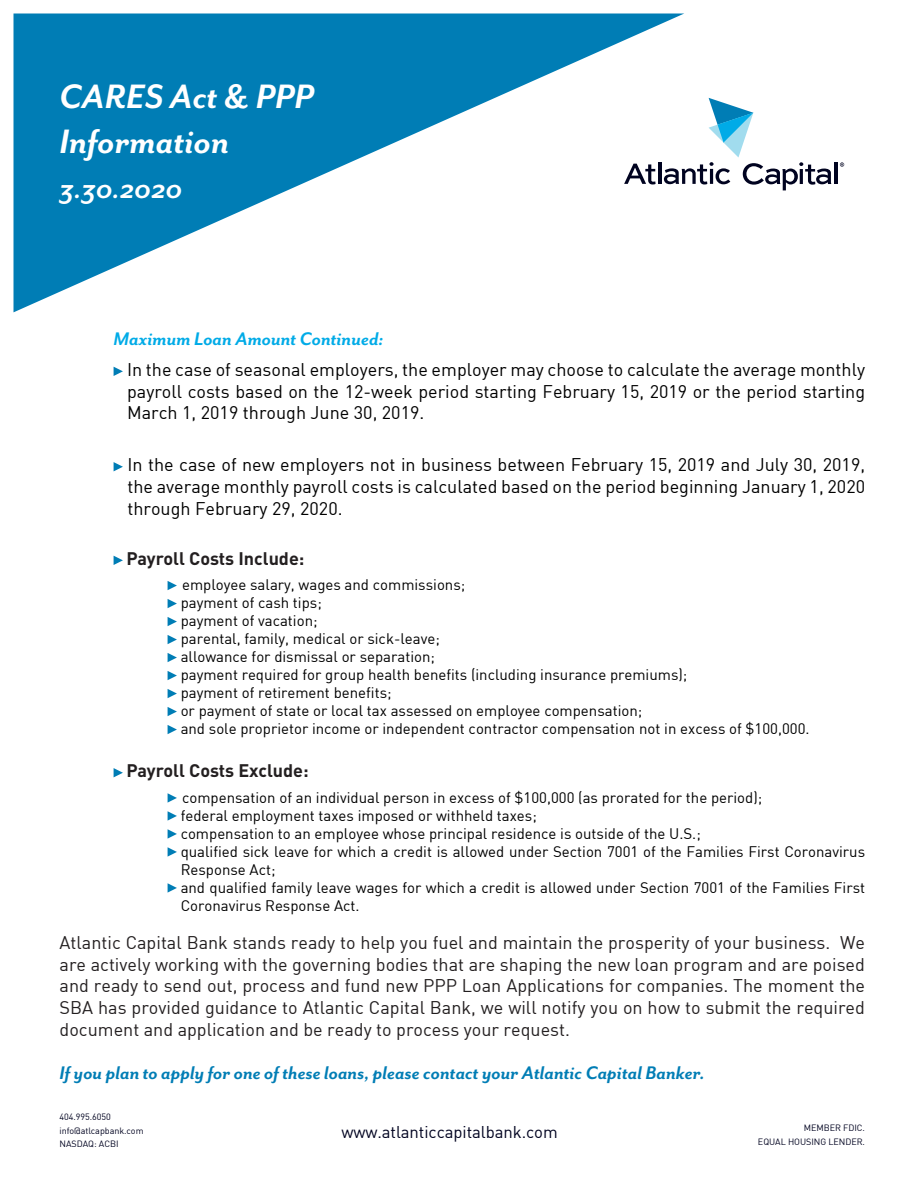
<style>
.page{position:relative;width:918px;height:1188px;background:#fff}
.page>*{position:absolute;margin:0;border:0;box-sizing:border-box;transform-origin:0 0}
.t1{font:italic 700 39px/45px "Mr Eaves San OT";color:#fff}
.t2{font:italic 700 30px "Mr Eaves San OT";color:#fff}
.t3{font:italic 700 21px "Mr Eaves San OT";color:#007db5}
.t4{font:italic 700 21px "Mr Eaves San OT";color:#00abe7}
.t5{font:18px/21.6px "DIN";color:#231f20;text-align:justify}
.t6{font:18px/21.6px "DIN";color:#000;text-align:justify}
.t7{font:700 18px "DINOT";color:#231f20}
.t8{font:16.65px "DIN";letter-spacing:-.005em;color:#000320}
.t9{font:15px/18px "DIN";color:#000}
.t10{font:9px "DIN";letter-spacing:-.005em;color:#000320}
</style>
<div class="page">
<svg style="left:14px;top:14px;width:669px;height:298px;fill:#007db5"></svg>
<svg style="left:114px;top:367px;width:9px;height:9px"></svg>
<svg style="left:114px;top:462px;width:9px;height:9px"></svg>
<svg style="left:114px;top:556px;width:9px;height:9px"></svg>
<svg style="left:168px;top:581px;width:9px;height:9px"></svg>
<svg style="left:168px;top:599px;width:9px;height:9px"></svg>
<svg style="left:168px;top:617px;width:9px;height:9px"></svg>
<svg style="left:168px;top:635px;width:9px;height:9px"></svg>
<svg style="left:168px;top:653px;width:9px;height:9px"></svg>
<svg style="left:168px;top:671px;width:9px;height:9px"></svg>
<svg style="left:168px;top:689px;width:9px;height:9px"></svg>
<svg style="left:168px;top:707px;width:9px;height:9px"></svg>
<svg style="left:168px;top:725px;width:9px;height:9px"></svg>
<svg style="left:114px;top:768px;width:9px;height:9px"></svg>
<svg style="left:168px;top:793px;width:9px;height:10px"></svg>
<svg style="left:168px;top:811px;width:9px;height:10px"></svg>
<svg style="left:168px;top:829px;width:9px;height:10px"></svg>
<svg style="left:168px;top:847px;width:9px;height:10px"></svg>
<svg style="left:168px;top:883px;width:9px;height:10px"></svg>
<svg style="left:624px;top:164px;width:32px;height:21px"></svg>
<hr style="left:658px;top:162px;width:4px;height:22px;background:#000320">
<hr style="left:834px;top:162px;width:4px;height:22px;background:#000320">
<svg style="left:664px;top:98px;width:167px;height:92px"></svg>
<svg style="left:840px;top:162px;width:4px;height:5px"></svg>
<p class="t1" style="left:60px;top:74px;width:256px">CARES Act &amp; PPP<br>Information</p>
<p class="t2" style="left:60px;top:173px;width:124px">3.30.2020</p>
<p class="t4" style="left:114px;top:328px;width:272px">Maximum Loan Amount Continued:</p>
<p class="t6" style="left:127px;top:358px;width:740px">In the case of seasonal employers, the employer may choose to calculate the average monthly payroll costs based on the 12-week period starting February 15, 2019 or the period starting March 1, 2019 through June 30, 2019.</p>
<p class="t6" style="left:127px;top:454px;width:739px">In the case of new employers not in business between February 15, 2019 and July 30, 2019, the average monthly payroll costs is calculated based on the period beginning January 1, 2020 through February 29, 2020.</p>
<p class="t7" style="left:126px;top:547px;width:180px">Payroll Costs Include:</p>
<p class="t9" style="left:182px;top:576px;width:285px">employee salary, wages and commissions;</p>
<p class="t9" style="left:181px;top:594px;width:143px">payment of cash tips;</p>
<p class="t9" style="left:181px;top:612px;width:138px">payment of vacation;</p>
<p class="t9" style="left:181px;top:630px;width:261px">parental, family, medical or sick-leave;</p>
<p class="t9" style="left:181px;top:648px;width:256px">allowance for dismissal or separation;</p>
<p class="t9" style="left:181px;top:666px;width:508px">payment required for group health benefits (including insurance premiums);</p>
<p class="t9" style="left:181px;top:684px;width:212px">payment of retirement benefits;</p>
<p class="t9" style="left:181px;top:702px;width:463px">or payment of state or local tax assessed on employee compensation;</p>
<p class="t9" style="left:181px;top:720px;width:630px">and sole proprietor income or independent contractor compensation not in excess of $100,000.</p>
<p class="t7" style="left:126px;top:759px;width:184px">Payroll Costs Exclude:</p>
<p class="t9" style="left:182px;top:788px;width:582px">compensation of an individual person in excess of $100,000 (as prorated for the period);</p>
<p class="t9" style="left:181px;top:806px;width:358px">federal employment taxes imposed or withheld taxes;</p>
<p class="t9" style="left:181px;top:824px;width:522px">compensation to an employee whose principal residence is outside of the U.S.;</p>
<p class="t9" style="left:181px;top:842px;width:686px">qualified sick leave for which a credit is allowed under Section 7001 of the Families First Coronavirus<br>Response Act;</p>
<p class="t9" style="left:181px;top:878px;width:686px">and qualified family leave wages for which a credit is allowed under Section 7001 of the Families First<br>Coronavirus Response Act.</p>
<p class="t5" style="left:60px;top:932px;width:807px">Atlantic Capital Bank stands ready to help you fuel and maintain the prosperity of your business. We are actively working with the governing bodies that are shaping the new loan program and are poised and ready to send out, process and fund new PPP Loan Applications for companies. The moment the SBA has provided guidance to Atlantic Capital Bank, we will notify you on how to submit the required document and application and be ready to process your request.</p>
<p class="t3" style="left:60px;top:1061px;width:647px">If you plan to apply for one of these loans, please contact your Atlantic Capital Banker.</p>
<p class="t10" style="left:60px;top:1111px;width:53px">404.995.6050</p>
<p class="t10" style="left:60px;top:1125px;width:86px">info@atlcapbank.com</p>
<p class="t10" style="left:60px;top:1138px;width:60px">NASDAQ: ACBI</p>
<p class="t8" style="left:341px;top:1121px;width:218px">www.atlanticcapitalbank.com</p>
<p class="t10" style="left:804px;top:1122px;width:63px">MEMBER FDIC.</p>
<p class="t10" style="left:758px;top:1136px;width:109px">EQUAL HOUSING LENDER.</p>
</div>
